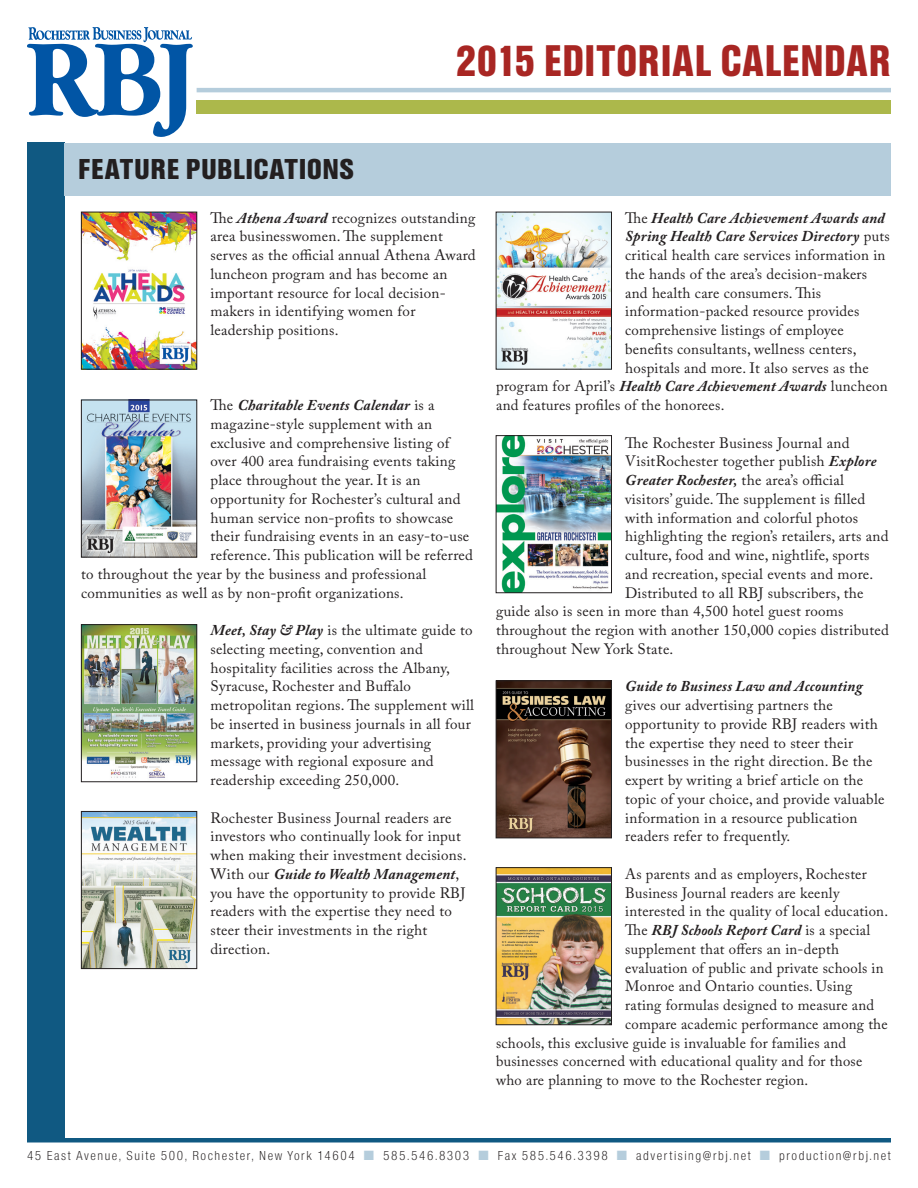
<style>
.page{position:relative;width:918px;height:1188px;background:#fff}
.page>*{position:absolute;margin:0;border:0;box-sizing:border-box;transform-origin:0 0}
.t1{font:46.2px "Nimbus San T Bla Con";letter-spacing:.015em;color:#a82623;scale:.91 1}
.t2{font:30px "Nimbus San T Bla Con";letter-spacing:.015em;color:#231f20}
.t3{font:15px/18.8px "Adobe Caslon Pro";letter-spacing:.02em;color:#231f20}
.t4{font:italic 700 15px "Adobe Caslon Pro";letter-spacing:.015em;color:#231f20}
.t5{font:13.5px "Nimbus San DOT Lig Con";letter-spacing:.115em;color:#231f20}
.s1{font-weight:700;font-style:italic}
.s2{font-weight:400;font-style:normal}
.s3{color:#b5cddc}
</style>
<div class="page">
<div style="left:27px;top:143px;width:38px;height:995px;background:#105982"></div>
<hr style="left:197px;top:88px;width:694px;height:4px;background:#b5cddc">
<svg style="left:27px;top:27px;width:166px;height:110px"></svg>
<div style="left:27px;top:1138px;width:864px;height:5px;background:#105982"></div>
<div style="left:65px;top:143px;width:826px;height:53px;background:#b5cddc"></div>
<img style="left:83px;top:214px;width:112px;height:153px">
<div style="left:81px;top:212px;width:116px;height:157px;border:1px solid #231f20"></div>
<img style="left:498px;top:214px;width:112px;height:153px">
<img style="left:498px;top:437px;width:112px;height:154px">
<div style="left:496px;top:435px;width:116px;height:158px;border:1px solid #231f20"></div>
<img style="left:498px;top:683px;width:112px;height:153px">
<div style="left:496px;top:681px;width:116px;height:157px;border:1px solid #231f20"></div>
<img style="left:498px;top:869px;width:112px;height:154px">
<div style="left:496px;top:867px;width:116px;height:158px;border:1px solid #231f20"></div>
<img style="left:83px;top:402px;width:112px;height:153px">
<div style="left:81px;top:400px;width:116px;height:157px;border:1px solid #231f20"></div>
<img style="left:83px;top:626px;width:112px;height:152px">
<div style="left:81px;top:624px;width:116px;height:158px;border:1px solid #231f20"></div>
<img style="left:83px;top:813px;width:112px;height:154px">
<div style="left:81px;top:811px;width:116px;height:158px;border:1px solid #231f20"></div>
<div style="left:197px;top:100px;width:694px;height:14px;background:#acb84b"></div>
<p class="t1" style="left:456px;top:34px;width:480px">2015 EDITORIAL CALENDAR</p>
<p class="t2" style="left:78px;top:152px;width:277px">FEATURE PUBLICATIONS</p>
<p class="t3" style="left:210px;top:208px;width:267px">The <span class="s1">Athena Award</span> recognizes outstanding area businesswomen. The supplement serves as the official annual Athena Award luncheon program and has become an important resource for local decision&shy;makers in identifying women for leadership positions.</p>
<p class="t4" style="left:210px;top:396px;width:226px"><span class="s2">The</span> Charitable Events Calendar <span class="s2">is a</span></p>
<p class="t3" style="left:210px;top:414px;width:223px">magazine-style supplement with an</p>
<p class="t3" style="left:210px;top:433px;width:240px">exclusive and comprehensive listing of</p>
<p class="t3" style="left:210px;top:452px;width:246px">over 400 area fundraising events taking</p>
<p class="t3" style="left:210px;top:471px;width:212px">place throughout the year. It is an</p>
<p class="t3" style="left:210px;top:489px;width:252px">opportunity for Rochester’s cultural and</p>
<p class="t3" style="left:210px;top:508px;width:244px">human service non-profits to showcase</p>
<p class="t3" style="left:210px;top:527px;width:260px">their fundraising events in an easy-to-use</p>
<p class="t3" style="left:210px;top:546px;width:264px">reference. This publication will be referred</p>
<p class="t3" style="left:81px;top:564px;width:347px">to throughout the year by the business and professional</p>
<p class="t3" style="left:81px;top:583px;width:324px">communities as well as by non-profit organizations.</p>
<p class="t3" style="left:210px;top:621px;width:265px"><span class="s1">Meet, Stay &amp; Play</span> is the ultimate guide to selecting meeting, convention and hospitality facilities across the Albany, Syracuse, Rochester and Buffalo metropolitan regions. The supplement will be inserted in business journals in all four markets, providing your advertising message with regional exposure and readership exceeding 250,000.</p>
<p class="t3" style="left:210px;top:808px;width:258px">Rochester Business Journal readers are investors who continually look for input when making their investment decisions.<br>With our <span class="s1">Guide to Wealth Management</span>, you have the opportunity to provide RBJ readers with the expertise they need to steer their investments in the right direction.</p>
<p class="t4" style="left:625px;top:209px;width:261px"><span class="s2">The</span> Health Care Achievement Awards and</p>
<p class="t4" style="left:625px;top:228px;width:266px">Spring Health Care Services Directory <span class="s2">puts</span></p>
<p class="t3" style="left:625px;top:246px;width:262px">critical health care services information in</p>
<p class="t3" style="left:625px;top:264px;width:244px">the hands of the area’s decision-makers</p>
<p class="t3" style="left:625px;top:283px;width:198px">and health care consumers. This</p>
<p class="t3" style="left:625px;top:302px;width:236px">information-packed resource provides</p>
<p class="t3" style="left:625px;top:321px;width:220px">comprehensive listings of employee</p>
<p class="t3" style="left:625px;top:339px;width:233px">benefits consultants, wellness centers,</p>
<p class="t3" style="left:625px;top:358px;width:245px">hospitals and more. It also serves as the</p>
<p class="t4" style="left:496px;top:378px;width:393px"><span class="s2">program for April’s</span> Health Care Achievement Awards <span class="s2">luncheon</span></p>
<p class="t3" style="left:496px;top:396px;width:230px">and features profiles of the honorees.</p>
<p class="t3" style="left:625px;top:433px;width:226px">The Rochester Business Journal and</p>
<p class="t3" style="left:625px;top:452px;width:253px">VisitRochester together publish <span class="s1">Explore</span></p>
<p class="t4" style="left:625px;top:471px;width:220px">Greater Rochester, <span class="s2">the area’s official</span></p>
<p class="t3" style="left:625px;top:489px;width:242px">visitors’ guide. The supplement is filled</p>
<p class="t3" style="left:625px;top:508px;width:235px">with information and colorful photos</p>
<p class="t3" style="left:625px;top:527px;width:265px">highlighting the region’s retailers, arts and</p>
<p class="t3" style="left:625px;top:546px;width:246px">culture, food and wine, nightlife, sports</p>
<p class="t3" style="left:625px;top:564px;width:250px">and recreation, special events and more.</p>
<p class="t3" style="left:625px;top:583px;width:240px">Distributed to all RBJ subscribers, the</p>
<p class="t3" style="left:496px;top:602px;width:349px">guide also is seen in more than 4,500 hotel guest rooms</p>
<p class="t3" style="left:496px;top:621px;width:394px">throughout the region with another 150,000 copies distributed</p>
<p class="t3" style="left:496px;top:639px;width:179px">throughout New York State.</p>
<p class="t3" style="left:625px;top:677px;width:261px"><span class="s1">Guide to Business Law and Accounting </span>gives our advertising partners the opportunity to provide RBJ readers with the expertise they need to steer their businesses in the right direction. Be the expert by writing a brief article on the topic of your choice, and provide valuable information in a resource publication readers refer to frequently.</p>
<p class="t3" style="left:625px;top:864px;width:243px">As parents and as employers, Rochester</p>
<p class="t3" style="left:625px;top:883px;width:216px">Business Journal readers are keenly</p>
<p class="t3" style="left:625px;top:902px;width:264px">interested in the quality of local education.</p>
<p class="t4" style="left:625px;top:921px;width:247px"><span class="s2">The</span> RBJ Schools Report Card <span class="s2">is a special</span></p>
<p class="t3" style="left:625px;top:939px;width:215px">supplement that offers an in-depth</p>
<p class="t3" style="left:625px;top:958px;width:260px">evaluation of public and private schools in</p>
<p class="t3" style="left:625px;top:977px;width:228px">Monroe and Ontario counties. Using</p>
<p class="t3" style="left:625px;top:996px;width:250px">rating formulas designed to measure and</p>
<p class="t3" style="left:625px;top:1014px;width:264px">compare academic performance among the</p>
<p class="t3" style="left:496px;top:1033px;width:352px">schools, this exclusive guide is invaluable for families and</p>
<p class="t3" style="left:496px;top:1052px;width:368px">businesses concerned with educational quality and for those</p>
<p class="t3" style="left:496px;top:1071px;width:314px">who are planning to move to the Rochester region.</p>
<p class="t5" style="left:27px;top:1148px;width:865px">45 East Avenue, Suite 500, Rochester, New York 14604 <span class="s3">■</span> 585.546.8303 <span class="s3">■</span> Fax 585.546.3398 <span class="s3">■</span> advertising@rbj.net <span class="s3">■</span> production@rbj.net</p>
</div>
